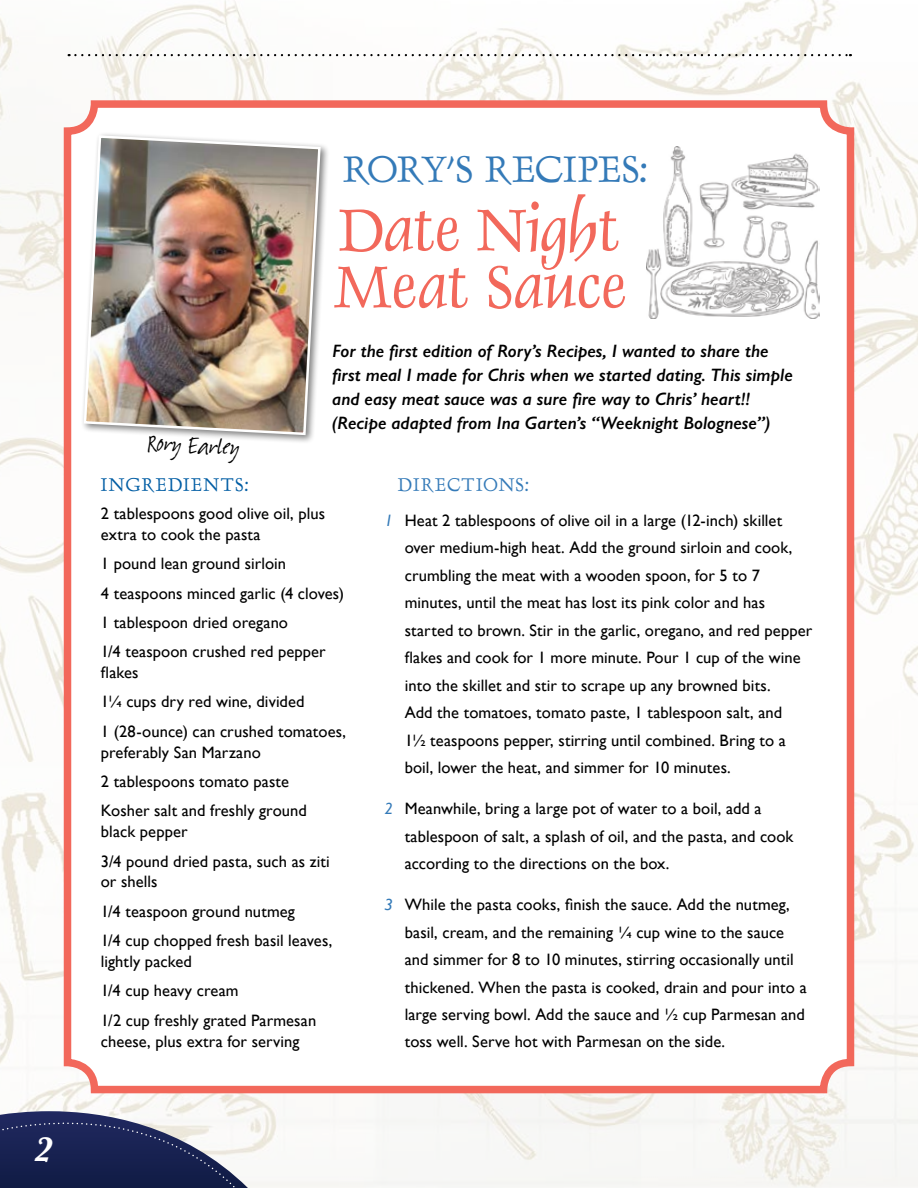
<style>
.page{position:relative;width:918px;height:1188px;background:#fff}
.page>*{position:absolute;margin:0;border:0;box-sizing:border-box;transform-origin:0 0}
.t1{font:67.5px/57px "Dauphin";color:#f2685b}
.t2{font:42px "Dauphin";color:#347ab8;scale:1.05 1}
.t3{font:italic 700 35.25px "Baskerville";color:#fff}
.t4{font:27px "Suomi Hand Script";color:#000}
.t5{font:21px "Dauphin";letter-spacing:.065em;color:#005da4}
.t6{font:21px "Dauphin";letter-spacing:.055em;color:#347ab8}
.t7{font:italic 600 18px/24px "Gill Sans";letter-spacing:-.005em;color:#000}
.t8{font:16.5px/27.5px "Gill Sans";letter-spacing:.005em;color:#000}
.s1{font-size:61.5px}
.s2{font-style:italic;color:#347ab8}
</style>
<div class="page">
<img style="left:0;top:0;width:918px;height:1188px">
<div style="left:68px;top:104px;width:782px;height:986px;background:#fff;border-radius:27px"></div>
<div style="left:64px;top:100px;width:790px;height:993px;border:8px solid #f2685b;border-radius:27px"></div>
<svg style="left:69px;top:54px;width:782px;height:2px"></svg>
<div style="left:80px;top:131px;width:250px;height:313px;background:#000;opacity:.5"></div>
<img style="left:82px;top:134px;width:240px;height:302px">
<svg style="left:845px;top:522px;width:73px;height:72px"></svg>
<img style="left:646px;top:147px;width:174px;height:171px">
<svg style="left:0;top:1096px;width:248px;height:92px"></svg>
<h3 class="t3" style="left:34px;top:1125px;width:20px">2</h3>
<h3 class="t4" style="left:148px;top:430px;width:93px;rotate:3deg">Rory Earley</h3>
<h2 class="t2" style="left:343px;top:142px;width:291px">RORY’S RECIPES:</h2>
<h1 class="t1" style="left:333px;top:200px;width:295px">Date Nig<span class="s1">h</span>t<br>Meat Sauce</h1>
<p class="t7" style="left:332px;top:339px;width:462px">For the first edition of Rory’s Recipes, I wanted to share the first meal I made for Chris when we started dating. This simple and easy meat sauce was a sure fire way to Chris’ heart!! (Recipe adapted from Ina Garten’s “Weeknight Bolognese”)</p>
<p class="t5" style="left:101px;top:472px;width:149px">INGREDIENTS:</p>
<p class="t8" style="left:101px;top:503px;width:226px;line-height:20.7px">2 tablespoons good olive oil, plus extra to cook the pasta</p>
<p class="t8" style="left:101px;top:549px;width:245px;line-height:29.4px">1 pound lean ground sirloin<br>4 teaspoons minced garlic (4 cloves)<br>1 tablespoon dried oregano<br>1/4 teaspoon crushed red pepper</p>
<p class="t8" style="left:101px;top:658px;width:247px;line-height:29.4px">flakes<br>1¼ cups dry red wine, divided<br>1 (28-ounce) can crushed tomatoes,</p>
<p class="t8" style="left:101px;top:737px;width:207px;line-height:29.4px">preferably San Marzano<br>2 tablespoons tomato paste<br>Kosher salt and freshly ground</p>
<p class="t8" style="left:101px;top:817px;width:230px;line-height:29.4px">black pepper<br>3/4 pound dried pasta, such as ziti</p>
<p class="t8" style="left:101px;top:867px;width:233px;line-height:29.4px">or shells<br>1/4 teaspoon ground nutmeg<br>1/4 cup chopped fresh basil leaves,</p>
<p class="t8" style="left:101px;top:947px;width:217px;line-height:29.4px">lightly packed<br>1/4 cup heavy cream<br>1/2 cup freshly grated Parmesan</p>
<p class="t8" style="left:101px;top:1027px;width:200px">cheese, plus extra for serving</p>
<p class="t6" style="left:398px;top:472px;width:132px">DIRECTIONS:</p>
<p class="t8" style="left:405px;top:506px;width:409px;text-indent:-20px"><span class="s2">1</span> Heat 2 tablespoons of olive oil in a large (12-inch) skillet over medium-high heat. Add the ground sirloin and cook, crumbling the meat with a wooden spoon, for 5 to 7 minutes, until the meat has lost its pink color and has started to brown. Stir in the garlic, oregano, and red pepper flakes and cook for 1 more minute. Pour 1 cup of the wine into the skillet and stir to scrape up any browned bits.<br>Add the tomatoes, tomato paste, 1 tablespoon salt, and<br>1½ teaspoons pepper, stirring until combined. Bring to a boil, lower the heat, and simmer for 10 minutes.</p>
<p class="t8" style="left:405px;top:795px;width:390px;text-indent:-20px"><span class="s2">2</span> Meanwhile, bring a large pot of water to a boil, add a tablespoon of salt, a splash of oil, and the pasta, and cook according to the directions on the box.</p>
<p class="t8" style="left:405px;top:891px;width:404px;text-indent:-20px"><span class="s2">3</span> While the pasta cooks, finish the sauce. Add the nutmeg, basil, cream, and the remaining ¼ cup wine to the sauce and simmer for 8 to 10 minutes, stirring occasionally until thickened. When the pasta is cooked, drain and pour into a large serving bowl. Add the sauce and ½ cup Parmesan and toss well. Serve hot with Parmesan on the side.</p>
</div>
